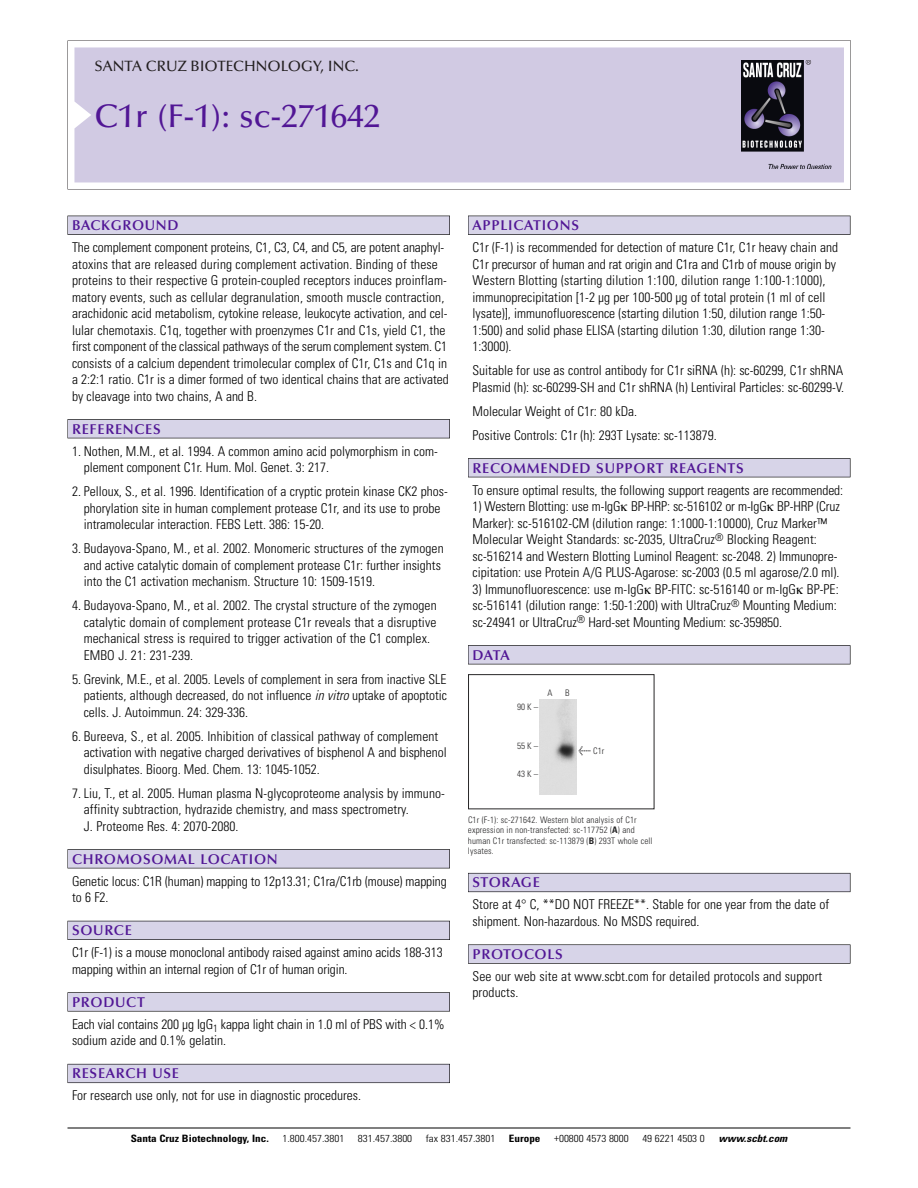
<style>
.page{position:relative;width:918px;height:1188px;background:#fff}
.page>*{position:absolute;margin:0;border:0;box-sizing:border-box;transform-origin:0 0}
.t1{font:500 33px "Optima";color:#511695}
.t2{font:500 15px "Optima";color:#231f20}
.t3{font:600 14.25px "Optima";letter-spacing:.05em;color:#511695}
.t4{font:300 condensed 13.5px/16.5px "Univers";color:#000}
.t5{font:300 condensed 10.2px "Univers";color:#000;scale:1.1 1}
.t6{font:700 condensed 10.2px "Univers";color:#000;scale:1.1 1}
.t7{font:italic 700 condensed 10.2px "Univers";color:#000;scale:1.1 1}
.t8{font:300 condensed 9px/10.5px "Univers";letter-spacing:.015em;color:#272627}
.s1{font-style:italic}
.s2{font-family:"Meta Plus";font-weight:400;font-stretch:normal;font-size:10.5px}
.s3{font-weight:700}
</style>
<div class="page">
<svg style="left:74px;top:41px;width:777px;height:148px"></svg>
<div style="left:74px;top:47px;width:770px;height:135px;background:#d1cae3"></div>
<img style="left:741px;top:60px;width:90px;height:108px">
<div style="left:68px;top:216px;width:382px;height:19px;background:#535256"></div>
<div style="left:68px;top:216px;width:381px;height:18px;background:#d7d4e8"></div>
<div style="left:68px;top:419px;width:382px;height:19px;background:#515155"></div>
<div style="left:68px;top:420px;width:381px;height:18px;background:#d7d4e8"></div>
<div style="left:68px;top:849px;width:382px;height:19px;background:#545357"></div>
<div style="left:68px;top:850px;width:381px;height:18px;background:#d7d4e8"></div>
<div style="left:68px;top:921px;width:382px;height:19px;background:#535259"></div>
<div style="left:68px;top:921px;width:381px;height:18px;background:#d7d4e8"></div>
<svg style="left:68px;top:992px;width:382px;height:20px"></svg>
<div style="left:68px;top:993px;width:381px;height:18px;background:#d7d4e8"></div>
<div style="left:68px;top:1064px;width:382px;height:19px;background:#64626c"></div>
<div style="left:68px;top:1064px;width:381px;height:18px;background:#d7d4e8"></div>
<div style="left:468px;top:216px;width:382px;height:19px;background:#535256"></div>
<div style="left:468px;top:216px;width:382px;height:18px;background:#d7d4e8"></div>
<div style="left:468px;top:458px;width:382px;height:19px;background:#515155"></div>
<div style="left:468px;top:459px;width:382px;height:18px;background:#d7d4e8"></div>
<div style="left:468px;top:645px;width:382px;height:19px;background:#545357"></div>
<div style="left:468px;top:646px;width:382px;height:18px;background:#d7d4e8"></div>
<div style="left:468px;top:873px;width:382px;height:19px;background:#686770"></div>
<div style="left:468px;top:874px;width:382px;height:18px;background:#d7d4e8"></div>
<svg style="left:468px;top:944px;width:382px;height:20px"></svg>
<div style="left:468px;top:945px;width:382px;height:18px;background:#d7d4e8"></div>
<hr style="left:68px;top:1128px;width:782px;height:1px;background:#000">
<div style="left:468px;top:674px;width:186px;height:135px;border:1px solid #272627"></div>
<img style="left:539px;top:699px;width:37px;height:96px">
<p class="t2" style="left:94px;top:60px;width:266px">SANTA CRUZ BIOTECHNOLOGY, INC.</p>
<p class="t1" style="left:94px;top:102px;width:287px">C1r (F-1): sc-271642</p>
<p class="t3" style="left:72px;top:219px;width:108px">BACKGROUND</p>
<p class="t4" style="left:72px;top:240px;width:378px">The complement component proteins, C1, C3, C4, and C5, are potent anaphyl&shy;atoxins that are released during complement activation. Binding of these proteins to their respective G protein-coupled receptors induces proinflam&shy;matory events, such as cellular degranulation, smooth muscle contraction, arachidonic acid metabolism, cytokine release, leukocyte activation, and cel&shy;lular chemotaxis. C1q, together with proenzymes C1r and C1s, yield C1, the first component of the classical pathways of the serum complement system. C1 consists of a calcium dependent trimolecular complex of C1r, C1s and C1q in a 2:2:1 ratio. C1r is a dimer formed of two identical chains that are activated by cleavage into two chains, A and B.</p>
<p class="t3" style="left:72px;top:423px;width:90px">REFERENCES</p>
<p class="t4" style="left:84px;top:444px;width:356px;text-indent:-12px">1. Nothen, M.M., et al. 1994. A common amino acid polymorphism in com&shy;plement component C1r. Hum. Mol. Genet. 3: 217.</p>
<p class="t4" style="left:84px;top:484px;width:366px;text-indent:-12px">2. Pelloux, S., et al. 1996. Identification of a cryptic protein kinase CK2 phos&shy;phorylation site in human complement protease C1r, and its use to probe intramolecular interaction. FEBS Lett. 386: 15-20.</p>
<p class="t4" style="left:84px;top:541px;width:362px;text-indent:-12px">3. Budayova-Spano, M., et al. 2002. Monomeric structures of the zymogen and active catalytic domain of complement protease C1r: further insights into the C1 activation mechanism. Structure 10: 1509-1519.</p>
<p class="t4" style="left:84px;top:598px;width:354px;text-indent:-12px">4. Budayova-Spano, M., et al. 2002. The crystal structure of the zymogen catalytic domain of complement protease C1r reveals that a disruptive mechanical stress is required to trigger activation of the C1 complex.<br>EMBO J. 21: 231-239.</p>
<p class="t4" style="left:84px;top:672px;width:365px;text-align:justify;text-indent:-12px">5. Grevink, M.E., et al. 2005. Levels of complement in sera from inactive SLE patients, although decreased, do not influence <span class="s1">in vitro</span> uptake of apoptotic cells. J. Autoimmun. 24: 329-336.</p>
<p class="t4" style="left:84px;top:729px;width:365px;text-indent:-12px">6. Bureeva, S., et al. 2005. Inhibition of classical pathway of complement activation with negative charged derivatives of bisphenol A and bisphenol disulphates. Bioorg. Med. Chem. 13: 1045-1052.</p>
<p class="t4" style="left:84px;top:786px;width:363px;text-indent:-12px">7. Liu, T., et al. 2005. Human plasma N-glycoproteome analysis by immuno&shy;affinity subtraction, hydrazide chemistry, and mass spectrometry.<br>J. Proteome Res. 4: 2070-2080.</p>
<p class="t3" style="left:72px;top:853px;width:207px">CHROMOSOMAL LOCATION</p>
<p class="t4" style="left:72px;top:874px;width:376px">Genetic locus: C1R (human) mapping to 12p13.31; C1ra/C1rb (mouse) mapping to 6 F2.</p>
<p class="t3" style="left:72px;top:924px;width:61px">SOURCE</p>
<p class="t4" style="left:72px;top:946px;width:372px">C1r (F-1) is a mouse monoclonal antibody raised against amino acids 188-313 mapping within an internal region of C1r of human origin.</p>
<p class="t3" style="left:72px;top:996px;width:74px">PRODUCT</p>
<p class="t4" style="left:72px;top:1017px;width:374px">Each vial contains 200 µg IgG<sub>1</sub> kappa light chain in 1.0 ml of PBS with &lt; 0.1% sodium azide and 0.1% gelatin.</p>
<p class="t3" style="left:72px;top:1068px;width:109px">RESEARCH USE</p>
<p class="t4" style="left:72px;top:1089px;width:291px">For research use only, not for use in diagnostic procedures.</p>
<p class="t3" style="left:473px;top:219px;width:108px">APPLICATIONS</p>
<p class="t4" style="left:473px;top:240px;width:367px">C1r (F-1) is recommended for detection of mature C1r, C1r heavy chain and C1r precursor of human and rat origin and C1ra and C1rb of mouse origin by Western Blotting (starting dilution 1:100, dilution range 1:100-1:1000), immunoprecipitation [1-2 µg per 100-500 µg of total protein (1 ml of cell lysate)], immunofluorescence (starting dilution 1:50, dilution range 1:50- 1:500) and solid phase ELISA (starting dilution 1:30, dilution range 1:30- 1:3000).</p>
<p class="t4" style="left:473px;top:363px;width:373px">Suitable for use as control antibody for C1r siRNA (h): sc-60299, C1r shRNA<br>Plasmid (h): sc-60299-SH and C1r shRNA (h) Lentiviral Particles: sc-60299-V.</p>
<p class="t4" style="left:473px;top:404px;width:166px">Molecular Weight of C1r: 80 kDa.</p>
<p class="t4" style="left:473px;top:428px;width:246px">Positive Controls: C1r (h): 293T Lysate: sc-113879.</p>
<p class="t3" style="left:473px;top:462px;width:273px">RECOMMENDED SUPPORT REAGENTS</p>
<p class="t4" style="left:473px;top:483px;width:372px">To ensure optimal results, the following support reagents are recommended:</p>
<p class="t4" style="left:473px;top:499px;width:369px">1) Western Blotting: use m-IgG BP-HRP: sc-516102 or m-IgG BP-HRP (Cruz Marker): sc-516102-CM (dilution range: 1:1000-1:10000), Cruz Marker™ Molecular Weight Standards: sc-2035, UltraCruz<sup>®</sup> Blocking Reagent: sc-516214 and Western Blotting Luminol Reagent: sc-2048. 2) Immunopre&shy;cipitation: use Protein A/G PLUS-Agarose: sc-2003 (0.5 ml agarose/2.0 ml).</p>
<p class="t4" style="left:473px;top:582px;width:368px">3) Immunofluorescence: use m-IgG BP-FITC: sc-516140 or m-IgG BP-PE: sc-516141 (dilution range: 1:50-1:200) with UltraCruz<sup>®</sup> Mounting Medium: sc-24941 or UltraCruz<sup>®</sup> Hard-set Mounting Medium: sc-359850.</p>
<p class="t3" style="left:473px;top:649px;width:39px">DATA</p>
<p class="t8" style="left:517px;top:703px;width:22px">90K–</p>
<p class="t8" style="left:517px;top:742px;width:22px">55K–</p>
<p class="t8" style="left:517px;top:769px;width:22px">43K–</p>
<p class="t8" style="left:548px;top:689px;width:7px">A</p>
<p class="t8" style="left:565px;top:689px;width:6px">B</p>
<p class="t8" style="left:579px;top:746px;width:27px"><span class="s2">&lt;</span> C1r</p>
<p class="t8" style="left:468px;top:815px;width:186px">C1r (F-1): sc-271642. Western blot analysis of C1r expression in non-transfected: sc-117752 (<span class="s3">A</span>) and human C1r transfected: sc-113879 (<span class="s3">B</span>) 293T whole cell lysates.</p>
<p class="t3" style="left:473px;top:877px;width:69px">STORAGE</p>
<p class="t4" style="left:473px;top:898px;width:358px">Store at 4° C, **DO NOT FREEZE**. Stable for one year from the date of shipment. Non-hazardous. No MSDS required.</p>
<p class="t3" style="left:473px;top:948px;width:92px">PROTOCOLS</p>
<p class="t4" style="left:473px;top:969px;width:351px">See our web site at www.scbt.com for detailed protocols and support products.</p>
<p class="t6" style="left:131px;top:1135px;width:127px">Santa Cruz Biotechnology, Inc.</p>
<p class="t5" style="left:282px;top:1135px;width:58px">1.800.457.3801</p>
<p class="t5" style="left:358px;top:1135px;width:51px">831.457.3800</p>
<p class="t5" style="left:426px;top:1135px;width:65px">fax 831.457.3801</p>
<p class="t6" style="left:509px;top:1135px;width:30px">Europe</p>
<p class="t5" style="left:554px;top:1135px;width:69px">+00800 4573 8000</p>
<p class="t5" style="left:642px;top:1135px;width:58px">49 6221 4503 0</p>
<p class="t7" style="left:719px;top:1135px;width:66px">www.scbt.com</p>
</div>
